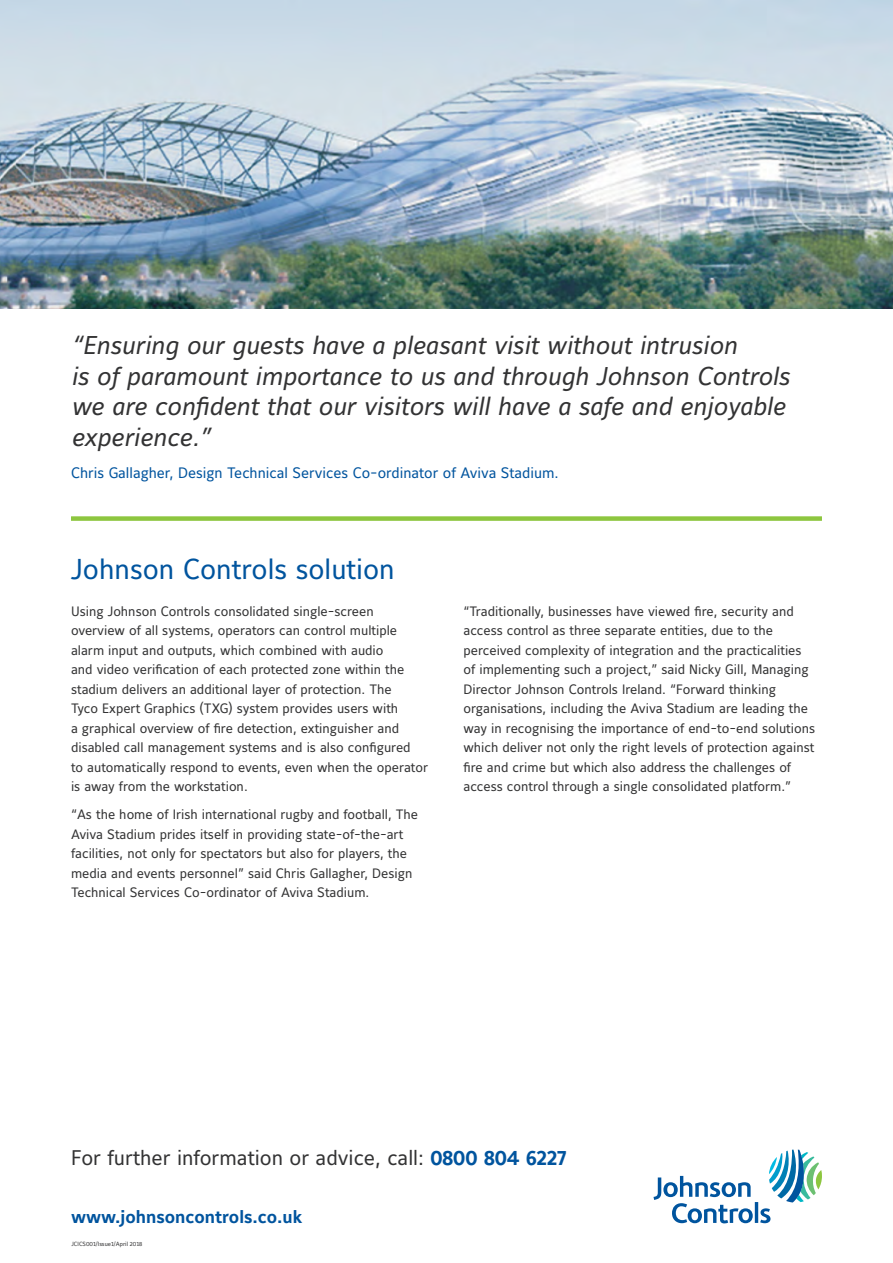
<style>
.page{position:relative;width:893px;height:1263px;background:#fff}
.page>*{position:absolute;margin:0;border:0;box-sizing:border-box;transform-origin:0 0}
.t1{font:28.5px "Maurea Jci Lf ML";color:#00549e}
.t2{font:italic 25.5px/30.6px "Maurea Jci Lf ML";color:#333334}
.t3{font:21px "Maurea Jci Lf ML";color:#333334}
.t4{font:700 18px "Maurea Jci Lf ML";color:#00549e}
.t5{font:15px "Maurea Jci Lf ML";color:#00549e}
.t6{font:13.5px/19.5px "Maurea Jci Lf ML";color:#333334}
.t7{font:6px "Maurea Jci Lf ML";color:#333334}
.s1{font-weight:700;color:#00549e}
</style>
<div class="page">
<img style="left:0;top:0;width:893px;height:309px">
<div style="left:71px;top:516px;width:751px;height:5px;background:#8dc63f"></div>
<svg style="left:653px;top:1149px;width:169px;height:74px"></svg>
<h2 class="t2" style="left:71px;top:330px;width:720px">“Ensuring our guests have a pleasant visit without intrusion<br>is of paramount importance to us and through Johnson Controls we are confident that our visitors will have a safe and enjoyable experience.”</h2>
<p class="t5" style="left:71px;top:464px;width:489px">Chris Gallagher, Design Technical Services Co-ordinator of Aviva Stadium.</p>
<h1 class="t1" style="left:71px;top:552px;width:325px">Johnson Controls solution</h1>
<p class="t6" style="left:71px;top:601px;width:359px">Using Johnson Controls consolidated single-screen overview of all systems, operators can control multiple alarm input and outputs, which combined with audio<br>and video verification of each protected zone within the stadium delivers an additional layer of protection. The<br>Tyco Expert Graphics (TXG) system provides users with<br>a graphical overview of fire detection, extinguisher and disabled call management systems and is also configured<br>to automatically respond to events, even when the operator is away from the workstation.</p>
<p class="t6" style="left:71px;top:805px;width:349px">“As the home of Irish international rugby and football, The Aviva Stadium prides itself in providing state-of-the-art facilities, not only for spectators but also for players, the media and events personnel” said Chris Gallagher, Design Technical Services Co-ordinator of Aviva Stadium.</p>
<p class="t6" style="left:463px;top:601px;width:353px">“Traditionally, businesses have viewed fire, security and access control as three separate entities, due to the perceived complexity of integration and the practicalities of implementing such a project,” said Nicky Gill, Managing Director Johnson Controls Ireland. “Forward thinking organisations, including the Aviva Stadium are leading the way in recognising the importance of end-to-end solutions which deliver not only the right levels of protection against fire and crime but which also address the challenges of access control through a single consolidated platform.”</p>
<h3 class="t3" style="left:71px;top:1145px;width:497px">For further information or advice, call: <span class="s1">0800 804 6227</span></h3>
<h3 class="t4" style="left:71px;top:1206px;width:233px">www.johnsoncontrols.co.uk</h3>
<p class="t7" style="left:71px;top:1240px;width:72px">JCICS001/Issue1/April 2018</p>
</div>
